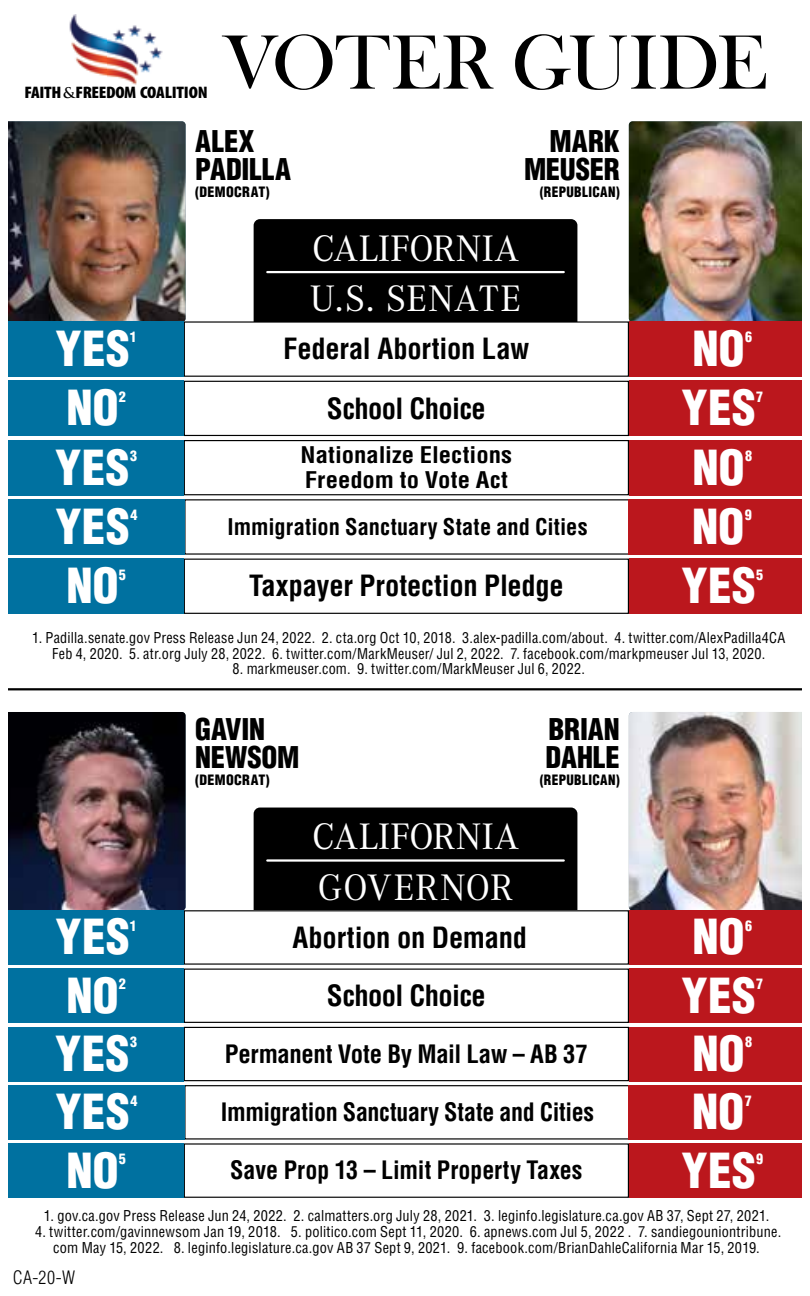
<style>
.page{position:relative;width:810px;height:1296px;background:#fff}
.page>*{position:absolute;margin:0;border:0;box-sizing:border-box;transform-origin:0 0}
.t1{font:79.65px "Bask Old Face";color:#000}
.t2{font:900 condensed 47.25px "Helvetica LT Std";letter-spacing:.01em;color:#fff}
.t3{font:38.25px/50.6px "Corporate A";letter-spacing:.005em;color:#fff}
.t4{font:900 condensed 29.25px/27.9px "Helvetica LT Std";color:#000}
.t5{font:700 condensed 28.57px "Helvetica LT Std";letter-spacing:-.01em;color:#000}
.t6{font:700 condensed 24.75px "Helvetica LT Std";letter-spacing:-.01em;color:#000}
.t7{font:700 condensed 22.5px "Helvetica LT Std";color:#000;scale:1.1 1}
.t8{font:700 condensed 22.5px "Helvetica LT Std";color:#000}
.t9{font:300 condensed 18px "Helvetica LT Std";color:#000}
.t10{font:900 condensed 16.65px "Myriad Pro";letter-spacing:-.02em;color:#000;scale:1.11 1}
.t11{font:condensed 14.62px/15.8px "Helvetica LT Std";letter-spacing:.015em;color:#000;text-align:center}
.t12{font:900 condensed 14.17px "Helvetica LT Std";color:#fff}
.t13{font:900 condensed 13.95px "Helvetica LT Std";letter-spacing:.025em;color:#000;scale:.96 1}
.t14{font:900 condensed 13.95px "Helvetica LT Std";letter-spacing:.025em;color:#000}
.s1{font-family:"Trajan Pro";font-weight:700;font-stretch:normal;font-size:14.4px}
</style>
<div class="page">
<img style="left:69px;top:14px;width:94px;height:70px">
<div style="left:254px;top:219px;width:323px;height:102px;background:#000"></div>
<img style="left:8px;top:121px;width:178px;height:200px">
<img style="left:629px;top:121px;width:173px;height:200px">
<div style="left:184px;top:381px;width:445px;height:55px;border:1px solid #000"></div>
<div style="left:0;top:381px;width:184px;height:55px;background:#0071a0"></div>
<div style="left:629px;top:381px;width:181px;height:55px;background:#bb171d"></div>
<div style="left:184px;top:321px;width:445px;height:56px;border:1px solid #000"></div>
<div style="left:0;top:321px;width:184px;height:56px;background:#0071a0"></div>
<div style="left:629px;top:321px;width:181px;height:56px;background:#bb171d"></div>
<div style="left:184px;top:559px;width:445px;height:55px;border:1px solid #000"></div>
<div style="left:0;top:559px;width:184px;height:55px;background:#0071a0"></div>
<div style="left:629px;top:559px;width:181px;height:55px;background:#bb171d"></div>
<div style="left:184px;top:440px;width:445px;height:55px;border:1px solid #000"></div>
<div style="left:0;top:440px;width:184px;height:55px;background:#0071a0"></div>
<div style="left:629px;top:440px;width:181px;height:55px;background:#bb171d"></div>
<div style="left:0;top:499px;width:184px;height:56px;background:#0071a0"></div>
<div style="left:628px;top:499px;width:182px;height:56px;background:#bb171d"></div>
<hr style="left:267px;top:271px;width:297px;height:2px;background:#fff">
<div style="left:254px;top:808px;width:323px;height:102px;background:#000"></div>
<img style="left:8px;top:712px;width:178px;height:198px">
<img style="left:629px;top:712px;width:173px;height:198px">
<div style="left:184px;top:969px;width:445px;height:54px;border:1px solid #000"></div>
<div style="left:0;top:969px;width:184px;height:54px;background:#0071a0"></div>
<div style="left:629px;top:969px;width:181px;height:54px;background:#bb171d"></div>
<div style="left:0;top:910px;width:184px;height:55px;background:#0071a0"></div>
<div style="left:629px;top:910px;width:181px;height:55px;background:#bb171d"></div>
<div style="left:184px;top:1143px;width:445px;height:55px;border:1px solid #000"></div>
<div style="left:0;top:1143px;width:184px;height:55px;background:#0071a0"></div>
<div style="left:629px;top:1143px;width:181px;height:55px;background:#bb171d"></div>
<div style="left:184px;top:1027px;width:445px;height:54px;border:1px solid #000"></div>
<div style="left:0;top:1027px;width:184px;height:54px;background:#0071a0"></div>
<div style="left:629px;top:1027px;width:181px;height:54px;background:#bb171d"></div>
<div style="left:184px;top:1085px;width:447px;height:55px;border:1px solid #000"></div>
<div style="left:0;top:1085px;width:184px;height:55px;background:#0071a0"></div>
<div style="left:628px;top:1085px;width:182px;height:55px;background:#bb171d"></div>
<hr style="left:267px;top:859px;width:297px;height:3px;background:#fff">
<hr style="left:0;top:688px;width:810px;height:2px;background:#000">
<div style="left:0;top:0;width:8px;height:1296px;background:#fff"></div>
<div style="left:803px;top:0;width:7px;height:1296px;background:#fff"></div>
<p class="t10" style="left:25px;top:82px;width:166px">FAITH<span class="s1">&amp;</span>FREEDOM COALITION</p>
<h1 class="t1" style="left:223px;top:18px;width:545px">VOTER GUIDE</h1>
<h3 class="t4" style="left:195px;top:127px;width:97px">ALEX<br>PADILLA</h3>
<p class="t14" style="left:195px;top:183px;width:76px">(DEMOCRAT)</p>
<h3 class="t4" style="left:524px;top:127px;width:97px;text-align:right">MARK<br>MEUSER</h3>
<p class="t13" style="left:540px;top:183px;width:85px">(REPUBLICAN)</p>
<h3 class="t3" style="left:310px;top:223px;width:213px">CALIFORNIA<br>U.S. SENATE</h3>
<h2 class="t2" style="left:55px;top:319px;width:76px">YES</h2>
<h3 class="t5" style="left:283px;top:331px;width:248px">Federal Abortion Law</h3>
<p class="t12" style="left:130px;top:328px;width:9px">1</p>
<h2 class="t2" style="left:693px;top:319px;width:54px">NO</h2>
<p class="t12" style="left:745px;top:328px;width:9px">6</p>
<h2 class="t2" style="left:66px;top:378px;width:54px">NO</h2>
<h3 class="t5" style="left:327px;top:390px;width:161px">School Choice</h3>
<p class="t12" style="left:119px;top:388px;width:9px">2</p>
<h2 class="t2" style="left:681px;top:378px;width:76px">YES</h2>
<p class="t12" style="left:756px;top:388px;width:9px">7</p>
<h3 class="t7" style="left:301px;top:441px;width:194px">Nationalize Elections</h3>
<h2 class="t2" style="left:55px;top:437px;width:76px">YES</h2>
<p class="t12" style="left:130px;top:447px;width:9px">3</p>
<h2 class="t2" style="left:693px;top:437px;width:54px">NO</h2>
<p class="t12" style="left:745px;top:447px;width:9px">8</p>
<h3 class="t7" style="left:305px;top:466px;width:186px">Freedom to Vote Act</h3>
<h2 class="t2" style="left:55px;top:497px;width:76px">YES</h2>
<h3 class="t8" style="left:228px;top:513px;width:362px">Immigration Sanctuary State and Cities</h3>
<p class="t12" style="left:130px;top:506px;width:9px">4</p>
<h2 class="t2" style="left:692px;top:497px;width:54px">NO</h2>
<p class="t12" style="left:745px;top:506px;width:9px">9</p>
<h2 class="t2" style="left:66px;top:556px;width:54px">NO</h2>
<h3 class="t5" style="left:249px;top:568px;width:316px">Taxpayer Protection Pledge</h3>
<p class="t12" style="left:119px;top:565px;width:9px">5</p>
<h2 class="t2" style="left:682px;top:556px;width:76px">YES</h2>
<p class="t12" style="left:756px;top:565px;width:9px">5</p>
<p class="t11" style="left:32px;top:630px;width:755px">1. Padilla.senate.gov Press Release Jun 24, 2022. 2. cta.org Oct 10, 2018. 3.alex-padilla.com/about. 4. twitter.com/AlexPadilla4CA<br>Feb 4, 2020. 5. atr.org July 28, 2022. 6. twitter.com/MarkMeuser/ Jul 2, 2022. 7. facebook.com/markpmeuser Jul 13, 2020.</p>
<p class="t11" style="left:233px;top:661px;width:354px">8. markmeuser.com. 9. twitter.com/MarkMeuser Jul 6, 2022.</p>
<h3 class="t4" style="left:195px;top:715px;width:106px">GAVIN<br>NEWSOM</h3>
<p class="t14" style="left:195px;top:771px;width:76px">(DEMOCRAT)</p>
<h3 class="t3" style="left:312px;top:812px;width:209px">CALIFORNIA<br>GOVERNOR</h3>
<h3 class="t4" style="left:545px;top:715px;width:76px">BRIAN<br>DAHLE</h3>
<p class="t13" style="left:540px;top:771px;width:85px">(REPUBLICAN)</p>
<h2 class="t2" style="left:55px;top:907px;width:76px">YES</h2>
<h3 class="t5" style="left:293px;top:919px;width:236px">Abortion on Demand</h3>
<p class="t12" style="left:130px;top:917px;width:9px">1</p>
<h2 class="t2" style="left:693px;top:907px;width:54px">NO</h2>
<p class="t12" style="left:745px;top:917px;width:9px">6</p>
<h2 class="t2" style="left:66px;top:965px;width:54px">NO</h2>
<h3 class="t5" style="left:327px;top:978px;width:161px">School Choice</h3>
<p class="t12" style="left:119px;top:975px;width:9px">2</p>
<h2 class="t2" style="left:681px;top:965px;width:76px">YES</h2>
<p class="t12" style="left:756px;top:975px;width:9px">7</p>
<h2 class="t2" style="left:55px;top:1024px;width:76px">YES</h2>
<h3 class="t6" style="left:225px;top:1038px;width:364px">Permanent Vote By Mail Law – AB 37</h3>
<p class="t12" style="left:130px;top:1033px;width:9px">3</p>
<h2 class="t2" style="left:693px;top:1024px;width:54px">NO</h2>
<p class="t12" style="left:745px;top:1033px;width:9px">8</p>
<h2 class="t2" style="left:55px;top:1082px;width:76px">YES</h2>
<h3 class="t6" style="left:221px;top:1097px;width:375px">Immigration Sanctuary State and Cities</h3>
<p class="t12" style="left:130px;top:1091px;width:9px">4</p>
<h2 class="t2" style="left:692px;top:1082px;width:54px">NO</h2>
<p class="t12" style="left:745px;top:1091px;width:9px">7</p>
<h2 class="t2" style="left:66px;top:1140px;width:54px">NO</h2>
<h3 class="t6" style="left:230px;top:1155px;width:354px">Save Prop 13 – Limit Property Taxes</h3>
<p class="t12" style="left:119px;top:1150px;width:9px">5</p>
<h2 class="t2" style="left:681px;top:1140px;width:76px">YES</h2>
<p class="t12" style="left:756px;top:1150px;width:9px">9</p>
<p class="t11" style="left:44px;top:1208px;width:727px">1. gov.ca.gov Press Release Jun 24, 2022. 2. calmatters.org July 28, 2021. 3. leginfo.legislature.ca.gov AB 37, Sept 27, 2021.</p>
<p class="t11" style="left:35px;top:1224px;width:748px">4. twitter.com/gavinnewsom Jan 19, 2018. 5. politico.com Sept 11, 2020. 6. apnews.com Jul 5, 2022 . 7. sandiegouniontribune. com May 15, 2022. 8. leginfo.legislature.ca.gov AB 37 Sept 9, 2021. 9. facebook.com/BrianDahleCalifornia Mar 15, 2019.</p>
<p class="t9" style="left:13px;top:1266px;width:64px">CA-20-W</p>
</div>
